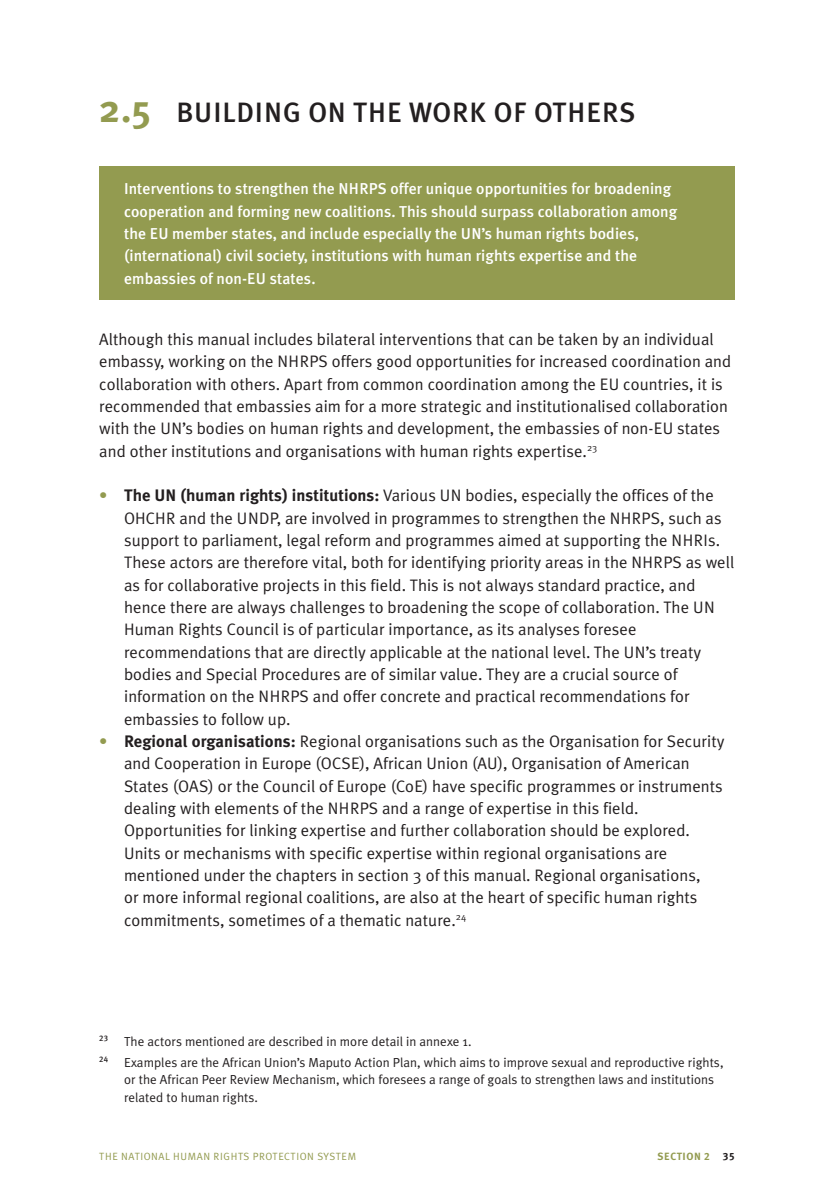
<style>
.page{position:relative;width:834px;height:1191px;background:#fff}
.page>*{position:absolute;margin:0;border:0;box-sizing:border-box;transform-origin:0 0}
.t1{font:500 28px "Meta Plus";letter-spacing:.03em;color:#231f20}
.t2{font:16.62px/22.4px "Meta Plus Normal";letter-spacing:.005em;color:#231f20}
.t3{font:500 15.75px/22.4px "Meta Plus";letter-spacing:.005em;color:#fff}
.t4{font:13.12px/21px "Meta Plus Normal";letter-spacing:.005em;color:#231f20}
.t5{font:10.5px "Meta Plus Normal Caps";letter-spacing:.05em;color:#939b50}
.t6{font:10.5px "Meta Plus Bold Caps";letter-spacing:.05em;color:#939b50}
.s1{font-weight:700;font-size:38.5px;color:#939b50}
.s2{color:#939b50}
.s3{font-family:"Meta Plus";font-weight:700}
.s4{color:#231f20}
</style>
<div class="page">
<div style="left:99px;top:166px;width:635px;height:133px;background:#939b50"></div>
<h1 class="t1" style="left:99px;top:96px;width:519px"><span class="s1">2.5</span> Building on th e work of oth ers</h1>
<p class="t3" style="left:124px;top:177px;width:555px">I nterventions to strengthen the NHRPS offer unique opportunities for broadening cooperation and forming new coalitions. This should surpass collaboration among the EU member states, and include especially the U N’s human rights bodies, (international) civil society, institutions with human rights expertise and the embassies of non-EU states.</p>
<p class="t2" style="left:99px;top:328px;width:633px">Although this manual includes bilateral interventions that can be taken by an individual embassy, working on the NHRPS offers good opportunities for increased coordination and collaboration with others. Apart from common coordination among the EU countries, it is recommended that embassies aim for a more strategic and institutionalised collaboration with the UN’s bodies on human rights and development, the embassies of non-EU states and other institutions and organisations with human rights expertise.<sup>23</sup></p>
<p class="t2" style="left:124px;top:484px;width:611px;text-indent:-25px"><span class="s2">•</span> <span class="s3">The UN (human rights) institutions:</span> Various UN bodies, especially the offices of the OHCHR and the UNDP, are involved in programmes to strengthen the NHRPS, such as support to parliament, legal reform and programmes aimed at supporting the NHRIs.<br>These actors are therefore vital, both for identifying priority areas in the NHRPS as well as for collaborative projects in this field. This is not always standard practice, and hence there are always challenges to broadening the scope of collaboration. The UN Human Rights Council is of particular importance, as its analyses foresee recommendations that are directly applicable at the national level. The UN’s treaty bodies and Special Procedures are of similar value. They are a crucial source of information on the NHRPS and offer concrete and practical recommendations for embassies to follow up.</p>
<p class="t2" style="left:124px;top:729px;width:602px;text-indent:-25px"><span class="s2">•</span> <span class="s3">Regional organisations:</span> Regional organisations such as the Organisation for Security and Cooperation in Europe (OCSE), African Union (AU), Organisation of American States (OAS) or the Council of Europe (CoE) have specific programmes or instruments dealing with elements of the NHRPS and a range of expertise in this field.<br>Opportunities for linking expertise and further collaboration should be explored.<br>Units or mechanisms with specific expertise within regional organisations are mentioned under the chapters in section 3 of this manual. Regional organisations,<br>or more informal regional coalitions, are also at the heart of specific human rights commitments, sometimes of a thematic nature.<sup>24</sup></p>
<p class="t4" style="left:99px;top:1030px;width:625px"><sup>23</sup> The actors mentioned are described in more detail in annexe 1.<br><sup>24</sup> Examples are the African Union’s Maputo Action Plan, which aims to improve sexual and reproductive rights,</p>
<p class="t4" style="left:124px;top:1070px;width:591px;line-height:17.5px">or the African Peer Review Mechanism, which foresees a range of goals to strengthen laws and institutions related to human rights.</p>
<p class="t5" style="left:99px;top:1149px;width:258px">THE NATIONAL HUMAN RIGHTS PROTECTION SYSTEM</p>
<p class="t6" style="left:657px;top:1149px;width:79px">SECTION 2 <span class="s4">35</span></p>
</div>
